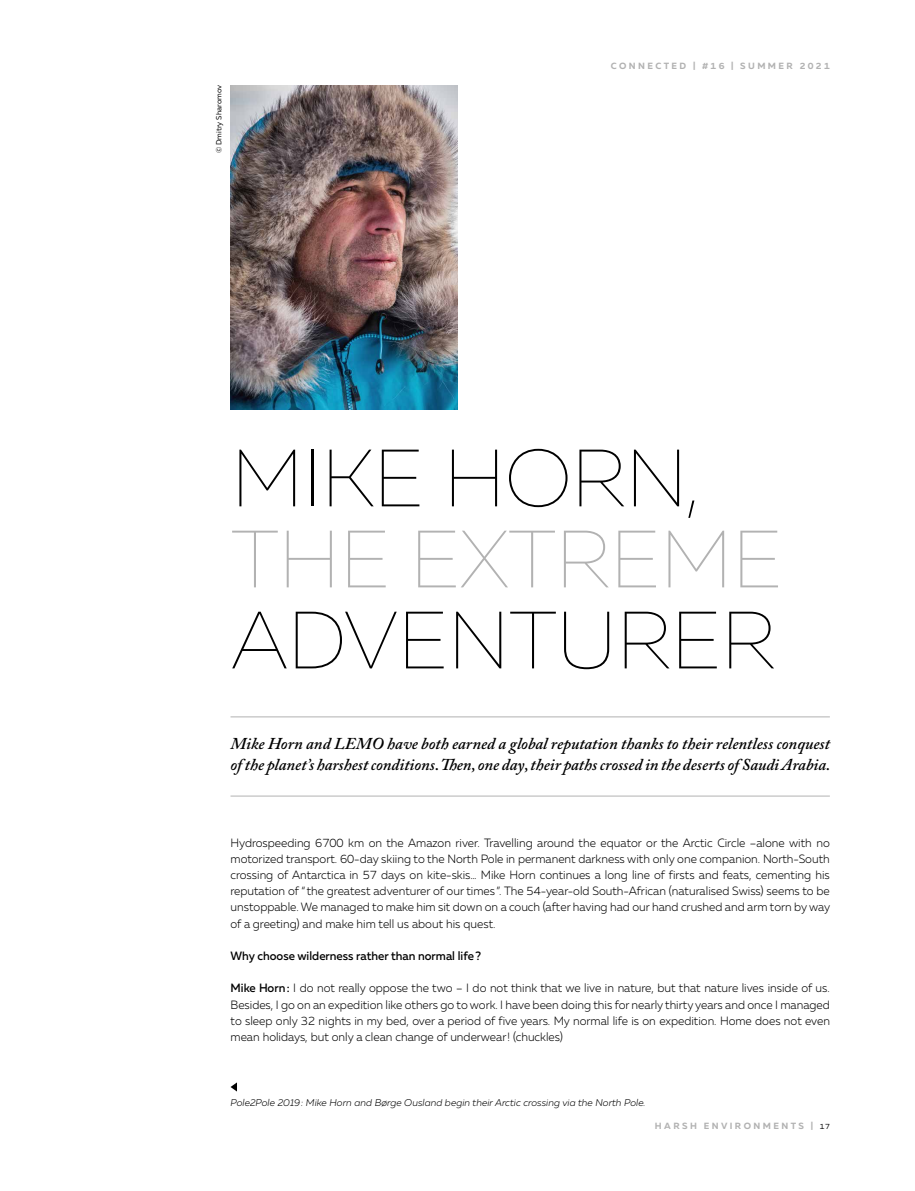
<style>
.page{position:relative;width:915px;height:1191px;background:#fff}
.page>*{position:absolute;margin:0;border:0;box-sizing:border-box;transform-origin:0 0}
.t1{font:100 81px "Muller";letter-spacing:-.01em;color:#000}
.t2{font:100 81px "Muller";letter-spacing:-.01em;color:#b2b2b2}
.t3{font:italic 600 16.5px/21px "Adobe Caslon Pro";color:#000}
.t4{font:300 12px/16.2px "Muller";color:#000;text-align:justify;scale:.95 1}
.t5{font:500 12px "Muller";color:#000;scale:.95 1}
.t6{font:italic 300 9.75px "Muller";color:#000}
.t7{font:700 9px "Muller";letter-spacing:.27em;color:#b2b2b2}
.t8{font:7.5px "Muller";color:#000}
.s1{font-weight:500}
.s2{font-weight:400;font-size:7.5px;color:#000}
</style>
<div class="page">
<hr style="left:230px;top:716px;width:599px;height:1px;background:#b2b2b2">
<hr style="left:230px;top:795px;width:599px;height:1px;background:#b2b2b2">
<img style="left:230px;top:85px;width:227px;height:324px">
<svg style="left:230px;top:1082px;width:7px;height:9px"></svg>
<p class="t8" style="left:214px;top:153px;width:70px;rotate:-90deg">© Dmitry Sharomov</p>
<p class="t7" style="left:610px;top:60px;width:220px">CONNECTED | #16 | SUMMER 2021</p>
<h1 class="t1" style="left:231px;top:431px;width:470px">MIKE HORN,</h1>
<h1 class="t2" style="left:231px;top:512px;width:553px">THE EXTREME</h1>
<h1 class="t1" style="left:231px;top:593px;width:546px">ADVENTURER</h1>
<h2 class="t3" style="left:230px;top:733px;width:601px">Mike Horn and LEMO have both earned a global reputation thanks to their relentless conquest of the planet’s harshest conditions. Then, one day, their paths crossed in the deserts of Saudi Arabia.</h2>
<p class="t4" style="left:230px;top:834px;width:632px">Hydrospeeding 6700 km on the Amazon river. Travelling around the equator or the Arctic Circle –alone with no motorized transport. 60-day skiing to the North Pole in permanent darkness with only one companion. North-South crossing of Antarctica in 57 days on kite-skis… Mike Horn continues a long line of firsts and feats, cementing his reputation of “the greatest adventurer of our times ”. The 54-year-old South-African (naturalised Swiss) seems to be unstoppable. We managed to make him sit down on a couch (after having had our hand crushed and arm torn by way of a greeting) and make him tell us about his quest.</p>
<p class="t5" style="left:230px;top:948px;width:265px">Why choose wilderness rather than normal life?</p>
<p class="t4" style="left:230px;top:980px;width:632px"><span class="s1">Mike Horn:</span> I do not really oppose the two – I do not think that we live in nature, but that nature lives inside of us.<br>Besides, I go on an expedition like others go to work. I have been doing this for nearly thirty years and once I managed to sleep only 32 nights in my bed, over a period of five years. My normal life is on expedition. Home does not even mean holidays, but only a clean change of underwear! (chuckles)</p>
<p class="t6" style="left:230px;top:1096px;width:416px">Pole2Pole 2019: Mike Horn and Børge Ousland begin their Arctic crossing via the North Pole.</p>
<p class="t7" style="left:654px;top:1120px;width:176px">HARSH ENVIRONMENTS | <span class="s2">17</span></p>
</div>
